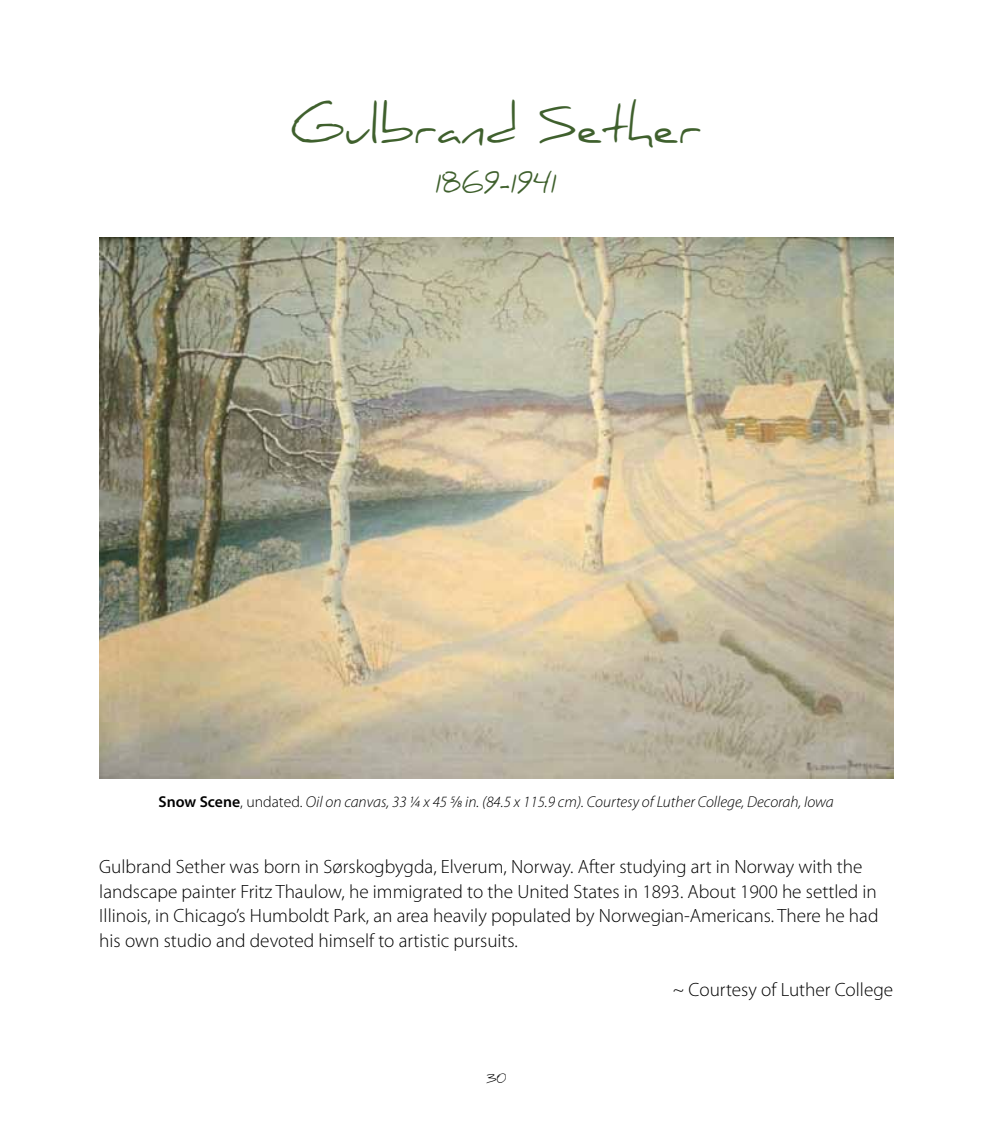
<style>
.page{position:relative;width:993px;height:1141px;background:#fff}
.page>*{position:absolute;margin:0;border:0;box-sizing:border-box;transform-origin:0 0}
.t1{font:47.95px "Daniel";color:#3f602d}
.t2{font:28px "Daniel";color:#3f602d}
.t3{font:300 19.25px/24.5px "Myriad Pro";color:#000}
.t4{font:italic 300 15.75px "Myriad Pro";color:#000}
.t5{font:12.25px "Daniel";color:#000}
.s1{font-weight:600;font-style:normal}
.s2{font-style:normal}
</style>
<div class="page">
<img style="left:99px;top:238px;width:793px;height:540px">
<h1 class="t1" style="left:290px;top:99px;width:412px">Gulbrand Sether</h1>
<h2 class="t2" style="left:434px;top:167px;width:124px">1869-1941</h2>
<p class="t4" style="left:159px;top:792px;width:676px"><span class="s1">Snow Scene</span><span class="s2">, undated.</span> Oil on canvas, 33 ¼ x 45 5/8 in. (84.5 x 115.9 cm). Courtesy of Luther College, Decorah, Iowa</p>
<p class="t3" style="left:99px;top:854px;width:780px">Gulbrand Sether was born in Sørskogbygda, Elverum, Norway. After studying art in Norway with the landscape painter Fritz Thaulow, he immigrated to the United States in 1893. About 1900 he settled in Illinois, in Chicago’s Humboldt Park, an area heavily populated by Norwegian-Americans. There he had his own studio and devoted himself to artistic pursuits.</p>
<p class="t3" style="left:672px;top:977px;width:222px">~ Courtesy of Luther College</p>
<p class="t5" style="left:486px;top:1071px;width:22px">30</p>
</div>
